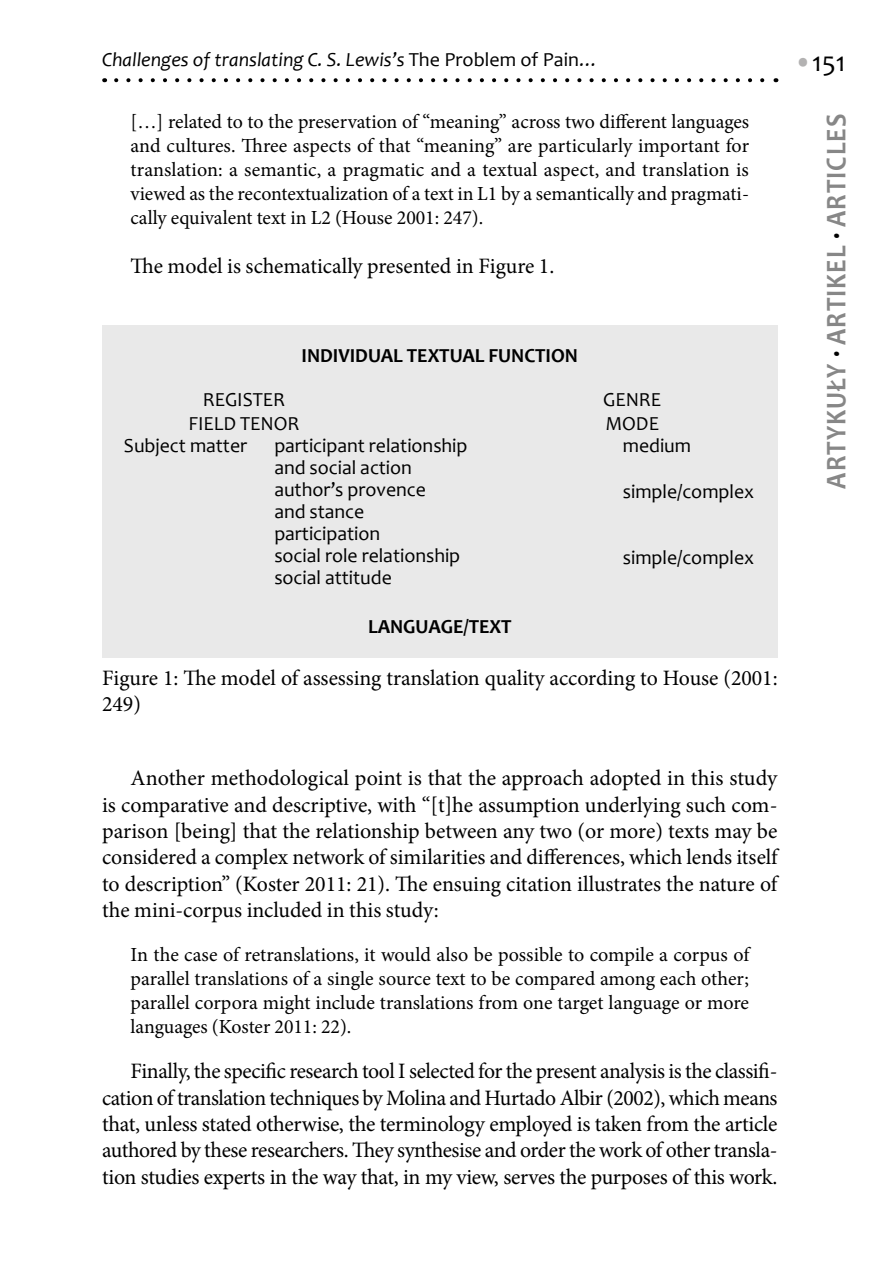
<style>
.page{position:relative;width:891px;height:1276px;background:#fff}
.page>*{position:absolute;margin:0;border:0;box-sizing:border-box;transform-origin:0 0}
.t1{font:700 28.6px "Candara";letter-spacing:.04em;color:#878787;scale:.9 1}
.t2{font:28px "Candara";color:#000}
.t3{font:22px/26.4px "Minion Pro";letter-spacing:-.005em;color:#000;text-align:justify}
.t4{font:20px/24px "Minion Pro";letter-spacing:-.005em;color:#000;text-align:justify}
.t5{font:20px/22px "Candara";color:#000}
.t6{font:italic 20px "Candara";color:#000}
.t7{font:700 20px "Candara";color:#000}
.s1{font-style:normal}
.s2{color:#b3b2b2}
.s3{color:#000}
</style>
<div class="page">
<svg style="left:116px;top:78px;width:649px;height:4px"></svg>
<div style="left:102px;top:325px;width:675px;height:332px;background:#e9e9e9"></div>
<p class="t6" style="left:102px;top:46px;width:498px">Challenges of translating C. S. Lewis’s <span class="s1">The Problem of Pain</span>…</p>
<p class="t2" style="left:793px;top:45px;width:53px"><span class="s2">•</span>151</p>
<h1 class="t1" style="left:817px;top:488px;width:418px;rotate:-90deg">ARTYKUŁY <span class="s3">·</span> ARTIKEL <span class="s3">·</span> ARTICLES</h1>
<p class="t4" style="left:130px;top:110px;width:620px">[…] related to to the preservation of “meaning” across two different languages and cultures. Three aspects of that “meaning” are particularly important for translation: a semantic, a pragmatic and a textual aspect, and translation is viewed as the recontextualization of a text in L1 by a semantically and pragmati&shy;cally equivalent text in L2 (House 2001: 247).</p>
<p class="t3" style="left:130px;top:253px;width:425px">The model is schematically presented in Figure 1.</p>
<p class="t7" style="left:301px;top:343px;width:278px">INDIVIDUAL TEXTUAL FUNCTION</p>
<p class="t5" style="left:188px;top:388px;width:112px;line-height:24px;text-align:center">REGISTER<br>FIELD TENOR</p>
<p class="t5" style="left:124px;top:434px;width:125px">Subject matter</p>
<p class="t5" style="left:274px;top:434px;width:195px">participant relationship and social action author’s provence<br>and stance participation<br>social role relationship social attitude</p>
<p class="t5" style="left:622px;top:434px;width:70px">medium</p>
<p class="t5" style="left:603px;top:388px;width:60px;line-height:24px">GENRE<br>MODE</p>
<p class="t5" style="left:622px;top:480px;width:133px">simple/complex</p>
<p class="t5" style="left:622px;top:546px;width:133px">simple/complex</p>
<p class="t7" style="left:368px;top:614px;width:145px">LANGUAGE/TEXT</p>
<p class="t3" style="left:102px;top:665px;width:676px">Figure 1: The model of assessing translation quality according to House (2001:<br>249)</p>
<p class="t3" style="left:102px;top:765px;width:676px;text-indent:28px">Another methodological point is that the approach adopted in this study is comparative and descriptive, with “[t]he assumption underlying such com&shy;parison [being] that the relationship between any two (or more) texts may be considered a complex network of similarities and differences, which lends itself to description” (Koster 2011: 21). The ensuing citation illustrates the nature of the mini-corpus included in this study:</p>
<p class="t4" style="left:130px;top:942px;width:620px">In the case of retranslations, it would also be possible to compile a corpus of parallel translations of a single source text to be compared among each other; parallel corpora might include translations from one target language or more languages (Koster 2011: 22).</p>
<p class="t3" style="left:102px;top:1058px;width:676px;text-indent:28px">Finally, the specific research tool I selected for the present analysis is the classifi&shy;cation of translation techniques by Molina and Hurtado Albir (2002), which means that, unless stated otherwise, the terminology employed is taken from the article authored by these researchers. They synthesise and order the work of other transla&shy;tion studies experts in the way that, in my view, serves the purposes of this work.</p>
</div>
